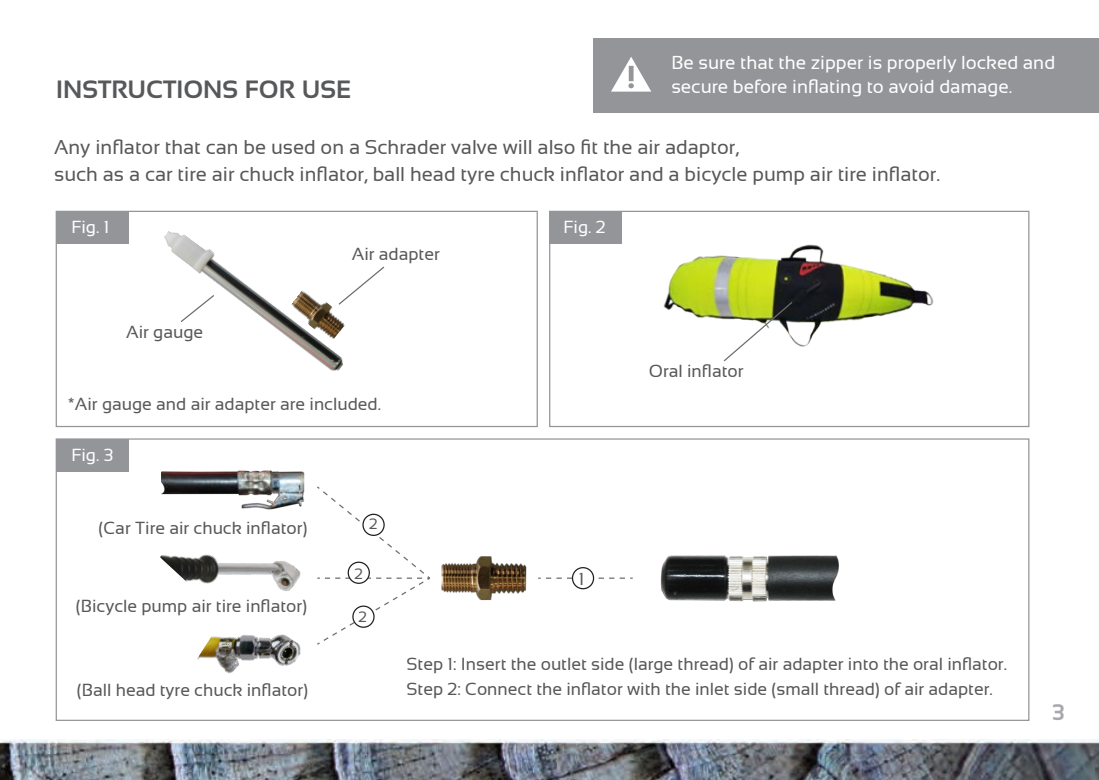
<style>
.page{position:relative;width:1099px;height:780px;background:#fff}
.page>*{position:absolute;margin:0;border:0;box-sizing:border-box;transform-origin:0 0}
.t1{font:700 25px "Sansation";color:#57585a}
.t2{font:700 22.5px "Sansation";color:#a8a9ad}
.t3{font:20px/27.5px "Sansation";color:#57585a}
.t4{font:18.75px/24px "Sansation";color:#fff}
.t5{font:17.5px/25px "Sansation";color:#57585a}
.t6{font:17.5px "Sansation";color:#fff}
.t7{font:15px "Sansation";color:#57585a}
</style>
<div class="page">
<img style="left:0;top:739px;width:1098px;height:41px">
<div style="left:593px;top:38px;width:505px;height:74px;background:#939598"></div>
<div style="left:56px;top:211px;width:73px;height:33px;background:#939598"></div>
<img style="left:164px;top:231px;width:179px;height:140px">
<svg style="left:611px;top:57px;width:40px;height:35px"></svg>
<img style="left:288px;top:286px;width:57px;height:56px">
<img style="left:441px;top:556px;width:85px;height:44px">
<img style="left:161px;top:470px;width:143px;height:25px">
<img style="left:160px;top:495px;width:144px;height:96px">
<img style="left:197px;top:634px;width:104px;height:40px">
<img style="left:660px;top:555px;width:178px;height:47px">
<svg style="left:546px;top:577px;width:86px;height:1px"></svg>
<svg style="left:317px;top:486px;width:113px;height:159px"></svg>
<div style="left:572px;top:567px;width:21px;height:21px;background:#fff;border-radius:50%"></div>
<div style="left:572px;top:567px;width:22px;height:22px;border:1px solid #231f20;border-radius:50%"></div>
<div style="left:363px;top:514px;width:21px;height:21px;background:#fff;border-radius:50%"></div>
<div style="left:362px;top:513px;width:23px;height:23px;border:1px solid #231f20;border-radius:50%"></div>
<div style="left:348px;top:562px;width:21px;height:21px;background:#fff;border-radius:50%"></div>
<div style="left:347px;top:561px;width:23px;height:23px;border:1px solid #231f20;border-radius:50%"></div>
<div style="left:353px;top:606px;width:21px;height:21px;background:#fff;border-radius:50%"></div>
<div style="left:352px;top:605px;width:22px;height:22px;border:1px solid #231f20;border-radius:50%"></div>
<div style="left:56px;top:211px;width:482px;height:216px;border:1px solid #939598"></div>
<div style="left:549px;top:211px;width:73px;height:33px;background:#939598"></div>
<div style="left:56px;top:439px;width:73px;height:32px;background:#939598"></div>
<svg style="left:179px;top:294px;width:36px;height:29px"></svg>
<svg style="left:337px;top:265px;width:48px;height:41px"></svg>
<img style="left:659px;top:211px;width:282px;height:136px">
<svg style="left:722px;top:301px;width:71px;height:61px"></svg>
<p class="t1" style="left:56px;top:76px;width:296px">INSTRUCTIONS FOR USE</p>
<p class="t4" style="left:671px;top:50px;width:385px">Be sure that the zipper is properly locked and secure before inflating to avoid damage.</p>
<p class="t3" style="left:54px;top:133px;width:887px">Any inflator that can be used on a Schrader valve will also fit the air adaptor,<br>such as a car tire air chuck inflator, ball head tyre chuck inflator and a bicycle pump air tire inflator.</p>
<p class="t6" style="left:72px;top:217px;width:39px">Fig. 1</p>
<p class="t5" style="left:126px;top:319px;width:79px">Air gauge</p>
<p class="t5" style="left:352px;top:241px;width:90px">Air adapter</p>
<p class="t5" style="left:68px;top:391px;width:314px">*Air gauge and air adapter are included.</p>
<p class="t6" style="left:72px;top:445px;width:43px">Fig. 3</p>
<p class="t5" style="left:98px;top:515px;width:210px">(Car Tire air chuck inflator)</p>
<p class="t5" style="left:76px;top:593px;width:233px">(Bicycle pump air tire inflator)</p>
<p class="t7" style="left:369px;top:515px;width:10px">2</p>
<p class="t7" style="left:354px;top:565px;width:10px">2</p>
<p class="t7" style="left:358px;top:608px;width:10px">2</p>
<p class="t6" style="left:563px;top:217px;width:43px">Fig. 2</p>
<p class="t5" style="left:648px;top:359px;width:96px">Oral inflator</p>
<p class="t5" style="left:579px;top:566px;width:7px">1</p>
<p class="t5" style="left:77px;top:677px;width:233px">(Ball head tyre chuck inflator)</p>
<p class="t5" style="left:406px;top:651px;width:602px">Step 1: Insert the outlet side (large thread) of air adapter into the oral inflator.<br>Step 2: Connect the inflator with the inlet side (small thread) of air adapter.</p>
<p class="t2" style="left:1052px;top:700px;width:14px">3</p>
</div>
